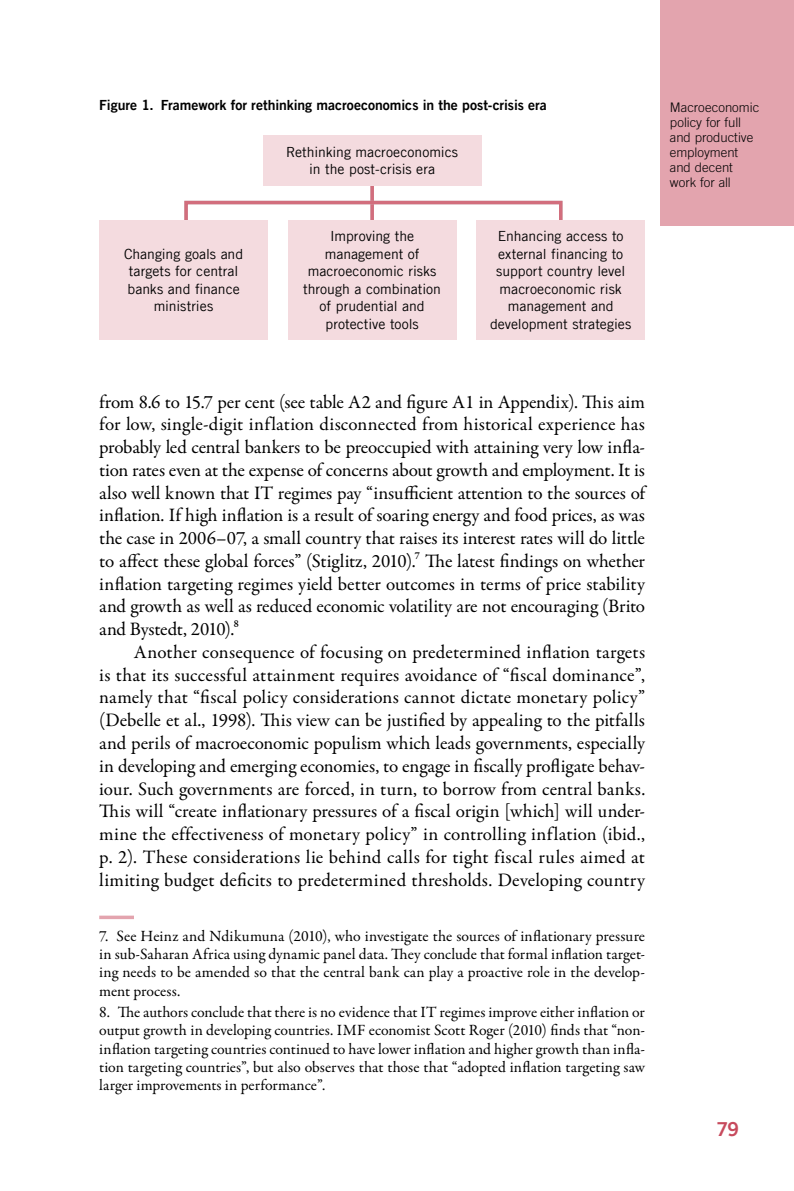
<style>
.page{position:relative;width:794px;height:1191px;background:#fff}
.page>*{position:absolute;margin:0;border:0;box-sizing:border-box;transform-origin:0 0}
.t1{font:19.25px "Trade Gothic LT Com Bd 2";color:#c74a5d}
.t2{font:19.07px/22.8px "Garamond Premr Pro";letter-spacing:-.005em;color:#000;text-align:justify}
.t3{font:15.75px/18.4px "Garamond Premr Pro";color:#000;text-align:justify}
.t4{font:14px/17.5px "Trade Gothic LT Com";color:#000;text-align:center}
.t5{font:14px "Trade Gothic LT Com Bd 2";color:#000}
.t6{font:300 13.12px/15px "Trade Gothic LT Com";color:#000}
</style>
<div class="page">
<div style="left:660px;top:0;width:134px;height:225px;background:#e3a4ae"></div>
<svg style="left:99px;top:915px;width:35px;height:4px"></svg>
<svg style="left:370px;top:186px;width:4px;height:13px"></svg>
<svg style="left:184px;top:199px;width:379px;height:50px"></svg>
<div style="left:263px;top:135px;width:218px;height:51px;background:#f4dbdf"></div>
<div style="left:99px;top:220px;width:169px;height:120px;background:#f4dbdf"></div>
<div style="left:288px;top:220px;width:168px;height:120px;background:#f4dbdf"></div>
<div style="left:476px;top:220px;width:169px;height:120px;background:#f4dbdf"></div>
<p class="t5" style="left:99px;top:96px;width:449px">Figure 1. Framework for rethinking macroeconomics in the post-crisis era</p>
<p class="t4" style="left:286px;top:143px;width:173px">Rethinking macroeconomics in the post-crisis era</p>
<p class="t4" style="left:124px;top:245px;width:121px">Changing goals and targets for central banks and finance ministries</p>
<p class="t4" style="left:303px;top:227px;width:139px">Improving the management of macroeconomic risks through a combination of prudential and protective tools</p>
<p class="t4" style="left:490px;top:227px;width:143px">Enhancing access to external financing to support country level macroeconomic risk management and development strategies</p>
<p class="t6" style="left:670px;top:99px;width:91px">Macroeconomic policy for full and productive employment and decent work for all</p>
<p class="t2" style="left:99px;top:390px;width:547px">from 8.6 to 15.7 per cent (see table A2 and figure A1 in Appendix). This aim for low, single-digit inflation disconnected from historical experience has probably led central bankers to be preoccupied with attaining very low infla&shy;tion rates even at the expense of concerns about growth and employment. It is also well known that IT regimes pay “insufficient attention to the sources of inflation. If high inflation is a result of soaring energy and food prices, as was the case in 2006–07, a small country that raises its interest rates will do little to affect these global forces” (Stiglitz, 2010).7 The latest findings on whether inflation targeting regimes yield better outcomes in terms of price stability and growth as well as reduced economic volatility are not encouraging (Brito and Bystedt, 2010).8</p>
<p class="t2" style="left:99px;top:641px;width:547px;text-indent:35px">Another consequence of focusing on predetermined inflation targets is that its successful attainment requires avoidance of “fiscal dominance”, namely that “fiscal policy considerations cannot dictate monetary policy” (Debelle et al., 1998). This view can be justified by appealing to the pitfalls and perils of macroeconomic populism which leads governments, especially in developing and emerging economies, to engage in fiscally profligate behav&shy;iour. Such governments are forced, in turn, to borrow from central banks.<br>This will “create inflationary pressures of a fiscal origin [which] will under&shy;mine the effectiveness of monetary policy” in controlling inflation (ibid., p. 2). These considerations lie behind calls for tight fiscal rules aimed at limiting budget deficits to predetermined thresholds. Developing country</p>
<p class="t3" style="left:99px;top:927px;width:547px">7. See Heinz and Ndikumuna (2010), who investigate the sources of inflationary pressure in sub-Saharan Africa using dynamic panel data. They conclude that formal inflation target&shy;ing needs to be amended so that the central bank can play a proactive role in the develop&shy;ment process.</p>
<p class="t3" style="left:99px;top:1003px;width:547px">8. The authors conclude that there is no evidence that IT regimes improve either inflation or output growth in developing countries. IMF economist Scott Roger (2010) finds that “non&shy;inflation targeting countries continued to have lower inflation and higher growth than infla&shy;tion targeting countries”, but also observes that those that “adopted inflation targeting saw larger improvements in performance”.</p>
<p class="t1" style="left:716px;top:1117px;width:24px">79</p>
</div>
